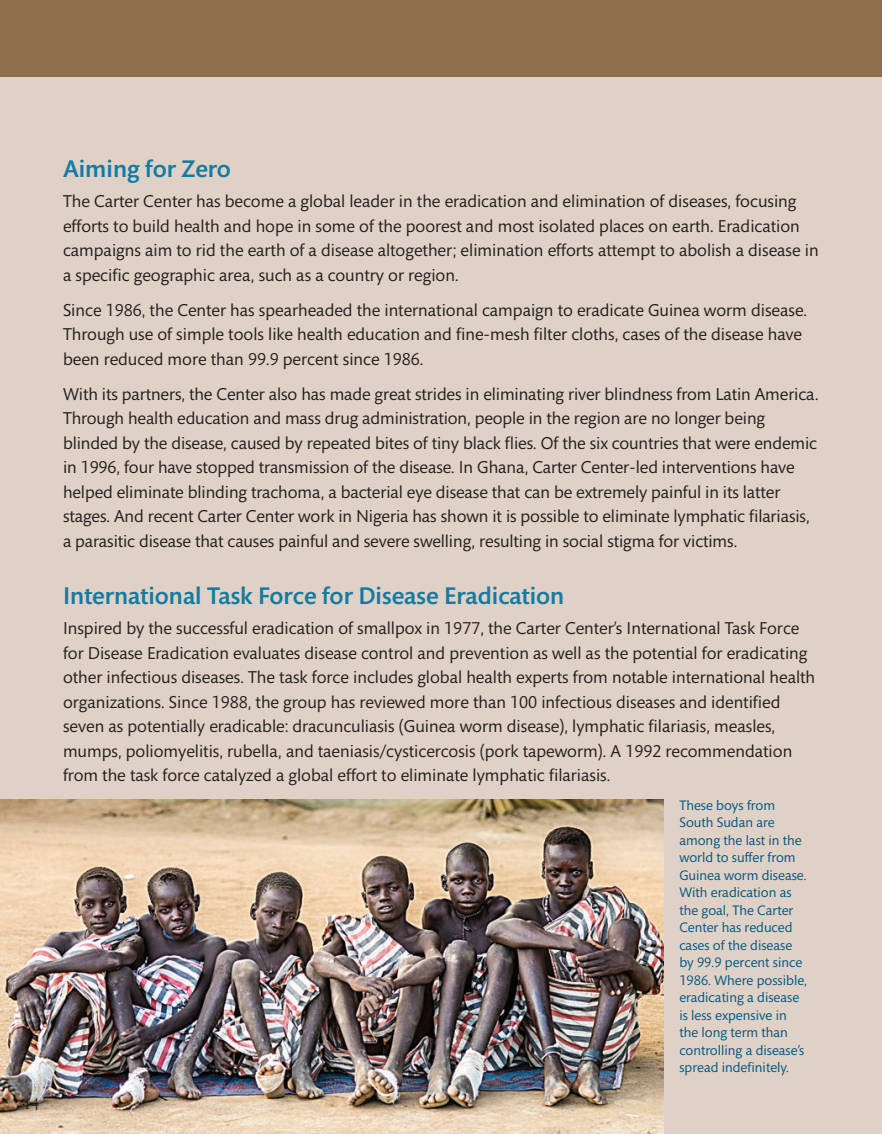
<style>
.page{position:relative;width:882px;height:1134px;background:#fff}
.page>*{position:absolute;margin:0;border:0;box-sizing:border-box;transform-origin:0 0}
.Sidebar_Head{font:500 24.5px "Mundo Sans Std";color:#147ba3}
.Sidebar_Body{font:17.5px/24.5px "Mundo Sans Std";color:#231f20}
.t1{font:15.75px "Goudy";color:#231f20}
.t2{font:14px/17.5px "Mundo Sans Std";color:#005883}
</style>
<div class="page">
<div style="left:0;top:0;width:882px;height:78px;background:#8f6e4c"></div>
<div style="left:0;top:78px;width:882px;height:1056px;background:#e0d1c6"></div>
<img style="left:0;top:799px;width:664px;height:335px">
<p class="t1" style="left:24px;top:1093px;width:17px">14</p>
<p class="Sidebar_Head" style="left:63px;top:156px;width:169px">Aiming for Zero</p>
<p class="Sidebar_Body" style="left:63px;top:190px;width:757px">The Carter Center has become a global leader in the eradication and elimination of diseases, focusing efforts to build health and hope in some of the poorest and most isolated places on earth. Eradication campaigns aim to rid the earth of a disease altogether; elimination efforts attempt to abolish a disease in a specific geographic area, such as a country or region.</p>
<p class="Sidebar_Body" style="left:63px;top:298px;width:746px">Since 1986, the Center has spearheaded the international campaign to eradicate Guinea worm disease.<br>Through use of simple tools like health education and fine-mesh filter cloths, cases of the disease have been reduced more than 99.9 percent since 1986.</p>
<p class="Sidebar_Body" style="left:63px;top:382px;width:757px">With its partners, the Center also has made great strides in eliminating river blindness from Latin America.<br>Through health education and mass drug administration, people in the region are no longer being blinded by the disease, caused by repeated bites of tiny black flies. Of the six countries that were endemic in 1996, four have stopped transmission of the disease. In Ghana, Carter Center-led interventions have helped eliminate blinding trachoma, a bacterial eye disease that can be extremely painful in its latter stages. And recent Carter Center work in Nigeria has shown it is possible to eliminate lymphatic filariasis, a parasitic disease that causes painful and severe swelling, resulting in social stigma for victims.</p>
<p class="Sidebar_Head" style="left:63px;top:583px;width:503px">International Task Force for Disease Eradication</p>
<p class="Sidebar_Body" style="left:63px;top:617px;width:754px">Inspired by the successful eradication of smallpox in 1977, the Carter Center’s International Task Force for Disease Eradication evaluates disease control and prevention as well as the potential for eradicating other infectious diseases. The task force includes global health experts from notable international health organizations. Since 1988, the group has reviewed more than 100 infectious diseases and identified seven as potentially eradicable: dracunculiasis (Guinea worm disease), lymphatic filariasis, measles, mumps, poliomyelitis, rubella, and taeniasis/cysticercosis (pork tapeworm). A 1992 recommendation from the task force catalyzed a global effort to eliminate lymphatic filariasis.</p>
<p class="t2" style="left:679px;top:797px;width:129px">These boys from<br>South Sudan are among the last in the world to suffer from<br>Guinea worm disease.<br>With eradication as the goal, The Carter<br>Center has reduced cases of the disease by 99.9 percent since<br>1986. Where possible, eradicating a disease is less expensive in the long term than controlling a disease’s spread indefinitely.</p>
</div>
